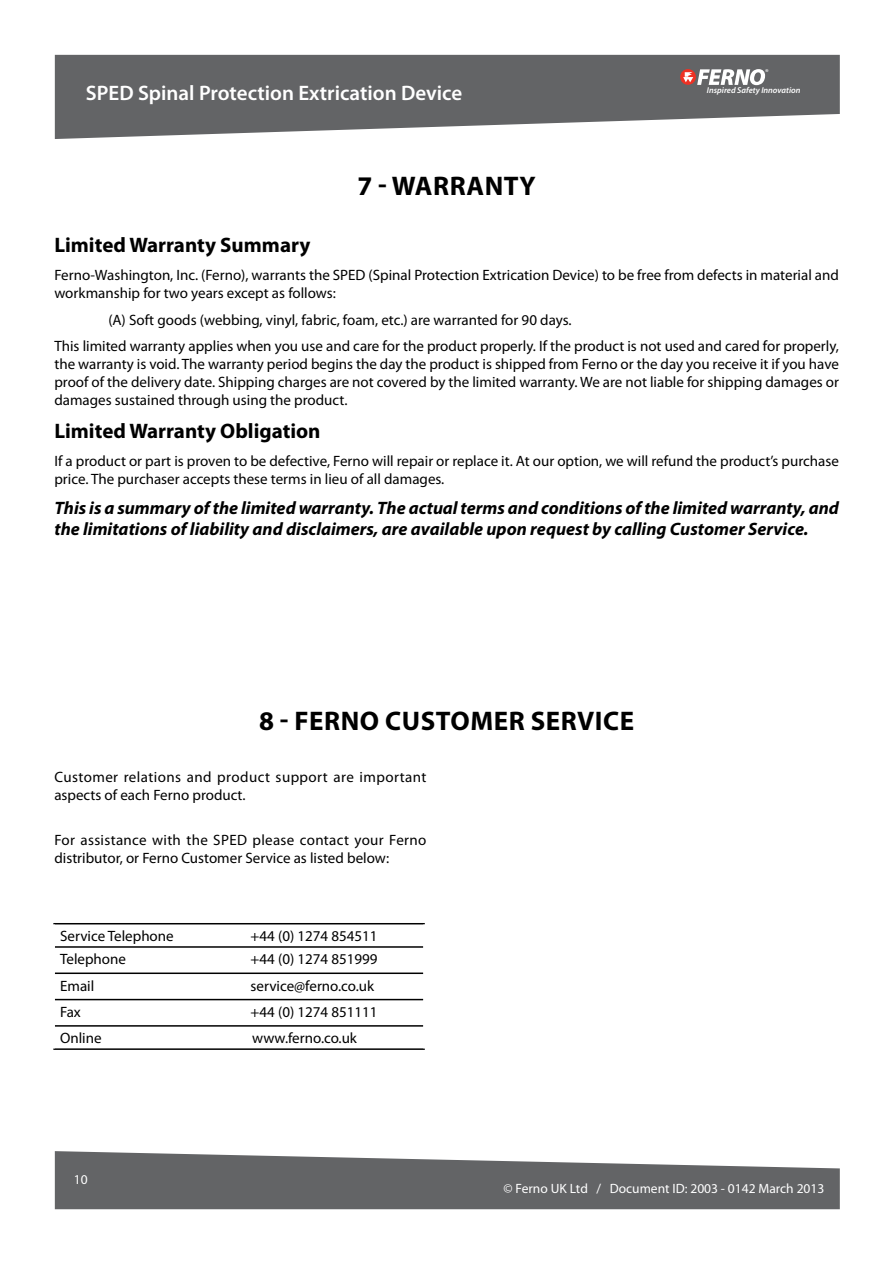
<style>
.page{position:relative;width:893px;height:1263px;background:#fff}
.page>*{position:absolute;margin:0;border:0;box-sizing:border-box;transform-origin:0 0}
.t1{font:700 27px "Myriad Pro";letter-spacing:.02em;color:#000}
.t2{font:700 21px "Myriad Pro";color:#000}
.t3{font:600 21px "Myriad Pro";color:#fff}
.t4{font:italic 700 18px/21.6px "Myriad Pro";color:#000}
.t5{font:15px/18px "Myriad Pro";color:#000}
.t6{font:15px/18px "Myriad Pro";letter-spacing:.03em;color:#000}
.t7{font:13.5px "Myriad Pro";color:#fff}
.t8{font:italic 600 8.55px "Myriad Pro";color:#fff}
.t9{font:italic 8.55px "Myriad Pro";color:#fff}
</style>
<div class="page">
<svg style="left:55px;top:55px;width:785px;height:84px;fill:#636466"></svg>
<svg style="left:55px;top:1151px;width:785px;height:58px;fill:#636466"></svg>
<svg style="left:680px;top:69px;width:16px;height:16px"></svg>
<svg style="left:683px;top:69px;width:82px;height:16px"></svg>
<hr style="left:53px;top:923px;width:372px;height:1px;background:#000">
<hr style="left:55px;top:946px;width:368px;height:2px;background:#000">
<hr style="left:55px;top:972px;width:368px;height:2px;background:#000">
<hr style="left:55px;top:999px;width:368px;height:1px;background:#000">
<hr style="left:55px;top:1025px;width:368px;height:2px;background:#000">
<hr style="left:53px;top:1048px;width:372px;height:2px;background:#000">
<p class="t9" style="left:765px;top:67px;width:5px">®</p>
<h2 class="t3" style="left:86px;top:80px;width:378px">SPED Spinal Protection Extrication Device</h2>
<p class="t8" style="left:707px;top:85px;width:95px">Inspired Safety Innovation</p>
<h1 class="t1" style="left:357px;top:169px;width:54px">7 - warrant</h1>
<h1 class="t1" style="left:519px;top:169px;width:18px">y</h1>
<h2 class="t2" style="left:54px;top:231px;width:257px">Limited Warranty Summary</h2>
<p class="t5" style="left:54px;top:266px;width:786px">Ferno-Washington, Inc. (Ferno), warrants the SPED (Spinal Protection Extrication Device) to be free from defects in material and workmanship for two years except as follows:</p>
<p class="t5" style="left:54px;top:306px;width:786px;line-height:26.5px;text-indent:54px">(A) Soft goods (webbing, vinyl, fabric, foam, etc.) are warranted for 90 days.<br>This limited warranty applies when you use and care for the product properly. If the product is not used and cared for properly,</p>
<p class="t5" style="left:54px;top:355px;width:786px;text-align:justify">the warranty is void. The warranty period begins the day the product is shipped from Ferno or the day you receive it if you have proof of the delivery date. Shipping charges are not covered by the limited warranty. We are not liable for shipping damages or damages sustained through using the product.</p>
<h2 class="t2" style="left:54px;top:417px;width:268px">Limited Warranty Obligation</h2>
<p class="t5" style="left:54px;top:451px;width:786px">If a product or part is proven to be defective, Ferno will repair or replace it. At our option, we will refund the product’s purchase price. The purchaser accepts these terms in lieu of all damages.</p>
<p class="t4" style="left:54px;top:496px;width:786px">This is a summary of the limited warranty. The actual terms and conditions of the limited warranty, and the limitations of liability and disclaimers, are available upon request by calling Customer Service.</p>
<h1 class="t1" style="left:259px;top:704px;width:53px">8 - ferno</h1>
<h1 class="t1" style="left:385px;top:704px;width:19px">customer</h1>
<h1 class="t1" style="left:531px;top:704px;width:105px">SERVICE</h1>
<p class="t6" style="left:54px;top:768px;width:373px">Customer relations and product support are important aspects of each Ferno product.</p>
<p class="t5" style="left:54px;top:831px;width:373px">For assistance with the SPED please contact your Ferno distributor, or Ferno Customer Service as listed below:</p>
<p class="t5" style="left:60px;top:927px;width:115px">Service Telephone</p>
<p class="t5" style="left:251px;top:927px;width:129px">+44 (0) 1274 854511</p>
<p class="t5" style="left:60px;top:950px;width:67px">Telephone</p>
<p class="t5" style="left:251px;top:950px;width:129px">+44 (0) 1274 851999</p>
<p class="t5" style="left:60px;top:976px;width:36px">Email</p>
<p class="t5" style="left:251px;top:976px;width:125px">service@ferno.co.uk</p>
<p class="t5" style="left:60px;top:1002px;width:22px">Fax</p>
<p class="t5" style="left:251px;top:1002px;width:129px">+44 (0) 1274 851111</p>
<p class="t5" style="left:60px;top:1029px;width:43px">Online</p>
<p class="t5" style="left:252px;top:1029px;width:106px">www.ferno.co.uk</p>
<p class="t7" style="left:74px;top:1171px;width:15px">10</p>
<p class="t7" style="left:504px;top:1180px;width:322px">© Ferno UK Ltd / Document ID: 2003 - 0142 March 2013</p>
</div>
